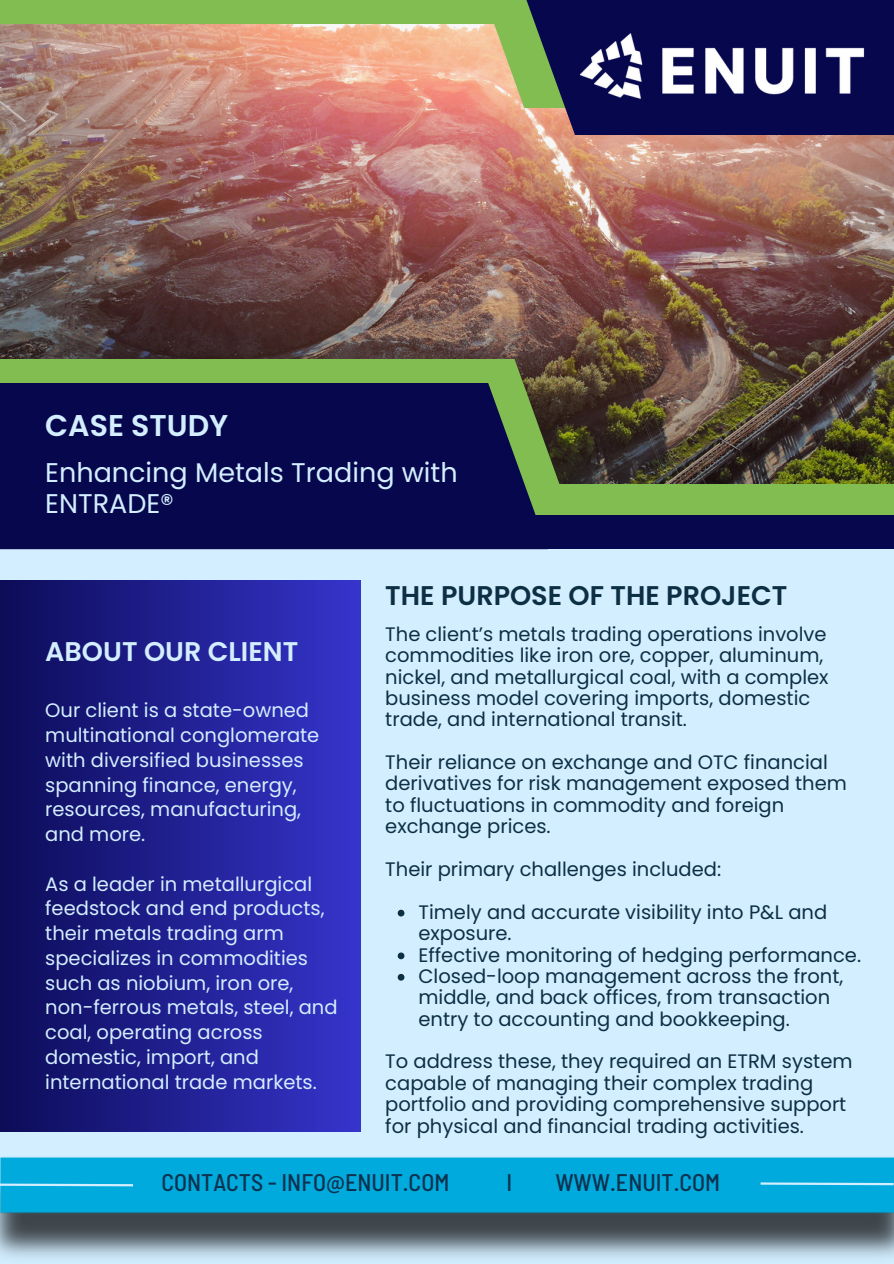
<style>
.page{position:relative;width:894px;height:1264px;background:#fff}
.page>*{position:absolute;margin:0;border:0;box-sizing:border-box;transform-origin:0 0}
.t1{font:600 30px "Poppins";color:#d3eeff}
.t2{font:27px/30.3px "Poppins";color:#d3eeff}
.t3{font:600 27px "Poppins";color:#0d2f44}
.t4{font:600 27px "Poppins";color:#d3eeff}
.t5{font:500 semi-condensed 24px "Barlow";color:#0d3250}
.t6{font:19.5px/21.3px "Poppins";color:#0d2f44}
.t7{font:19.5px/24.8px "Poppins";color:#d3eeff}
</style>
<div class="page">
<img style="left:0;top:549px;width:893px;height:714px">
<img style="left:0;top:24px;width:893px;height:460px">
<div style="left:0;top:0;width:577px;height:24px;background:#82bd52"></div>
<div style="left:344px;top:484px;width:549px;height:31px;background:#82bd52"></div>
<svg style="left:479px;top:24px;width:41px;height:84px;background:#d7be89"></svg>
<svg style="left:520px;top:0;width:373px;height:135px;background:#1e2051"></svg>
<svg style="left:0;top:359px;width:577px;height:125px;background:#739c47"></svg>
<div style="left:0;top:515px;width:893px;height:34px;background:#07074e"></div>
<div style="left:0;top:383px;width:547px;height:132px;background:#07074e"></div>
<div style="left:0;top:580px;width:360px;height:551px;background:linear-gradient(to right,#0c0c58,#3634cc)"></div>
<svg style="left:758px;top:1181px;width:135px;height:5px"></svg>
<svg style="left:0;top:1182px;width:135px;height:5px"></svg>
<img style="left:577px;top:31px;width:291px;height:77px">
<svg style="left:397px;top:909px;width:7px;height:7px"></svg>
<svg style="left:397px;top:952px;width:7px;height:7px"></svg>
<svg style="left:397px;top:973px;width:7px;height:7px"></svg>
<p class="t1" style="left:45px;top:404px;width:184px">CASE STUDY</p>
<p class="t2" style="left:45px;top:457px;width:414px">Enhancing Metals Trading with<br>ENTRADE®</p>
<h3 class="t4" style="left:45px;top:632px;width:254px">ABOUT OUR CLIENT</h3>
<p class="t7" style="left:45px;top:698px;width:275px">Our client is a state-owned multinational conglomerate with diversified businesses spanning finance, energy, resources, manufacturing, and more.</p>
<p class="t7" style="left:45px;top:871px;width:294px">As a leader in metallurgical feedstock and end products, their metals trading arm specializes in commodities such as niobium, iron ore, non-ferrous metals, steel, and coal, operating across domestic, import, and international trade markets.</p>
<h1 class="t3" style="left:385px;top:577px;width:403px">THE PURPOSE OF THE PROJECT</h1>
<h2 class="t6" style="left:385px;top:623px;width:444px">The client’s metals trading operations involve commodities like iron ore, copper, aluminum, nickel, and metallurgical coal, with a complex business model covering imports, domestic trade, and international transit.</h2>
<h1 class="t6" style="left:385px;top:751px;width:463px">Their reliance on exchange and OTC financial derivatives for risk management exposed them to fluctuations in commodity and foreign exchange prices.</h1>
<p class="t6" style="left:385px;top:858px;width:337px">Their primary challenges included:</p>
<p class="t6" style="left:418px;top:901px;width:410px">Timely and accurate visibility into P&amp;L and exposure.</p>
<h1 class="t6" style="left:418px;top:944px;width:444px">Effective monitoring of hedging performance.</h1>
<p class="t6" style="left:418px;top:965px;width:426px">Closed-loop management across the front, middle, and back offices, from transaction entry to accounting and bookkeeping.</p>
<p class="t6" style="left:385px;top:1050px;width:468px">To address these, they required an ETRM system capable of managing their complex trading portfolio and providing comprehensive support for physical and financial trading activities.</p>
<p class="t5" style="left:161px;top:1167px;width:289px">CONTACTS - INFO@ENUIT.COM</p>
<p class="t5" style="left:507px;top:1167px;width:7px">l</p>
<p class="t5" style="left:555px;top:1167px;width:166px">WWW.ENUIT.COM</p>
</div>
